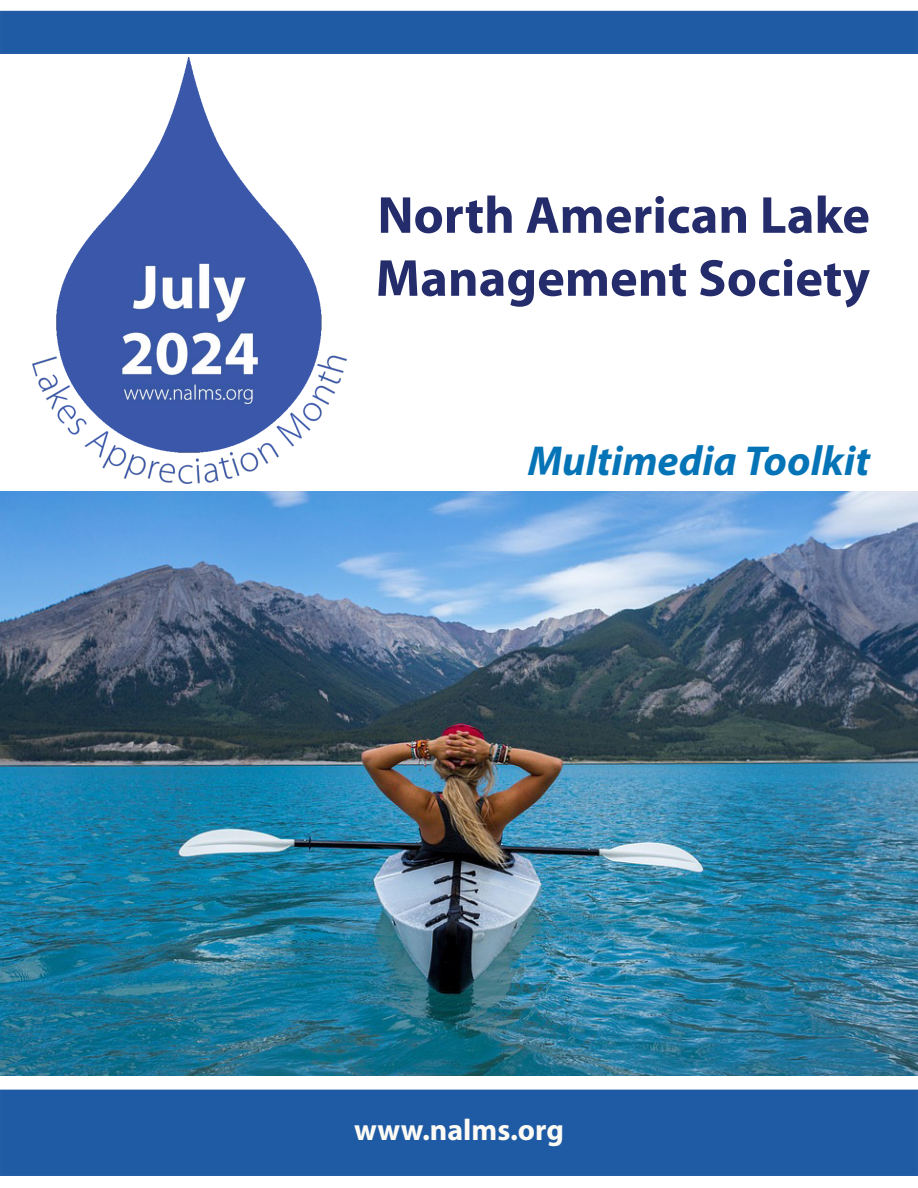
<style>
.page{position:relative;width:918px;height:1188px;background:#fff}
.page>*{position:absolute;margin:0;border:0;box-sizing:border-box;transform-origin:0 0}
.t1{font:700 52.5px/63px "Myriad Pro";color:#242c6b}
.t2{font:italic 700 42px "Myriad Pro";color:#0574b7}
.t3{font:700 30px "Myriad Pro";color:#fefbf5}
</style>
<div class="page">
<img style="left:33px;top:58px;width:313px;height:426px">
<div style="left:1px;top:1090px;width:916px;height:85px;background:#1f5ba4"></div>
<div style="left:0;top:1090px;width:918px;height:86px;border:2px solid #235da5"></div>
<img style="left:0;top:491px;width:918px;height:585px">
<div style="left:1px;top:12px;width:916px;height:41px;background:#1f5ba4"></div>
<div style="left:0;top:11px;width:918px;height:43px;border:2px solid #235da5"></div>
<p class="t1" style="left:376px;top:182px;width:496px">North American Lake<br>Management Society</p>
<p class="t2" style="left:528px;top:434px;width:344px">Multimedia Toolkit</p>
<p class="t3" style="left:354px;top:1110px;width:211px">www.nalms.org</p>
</div>
